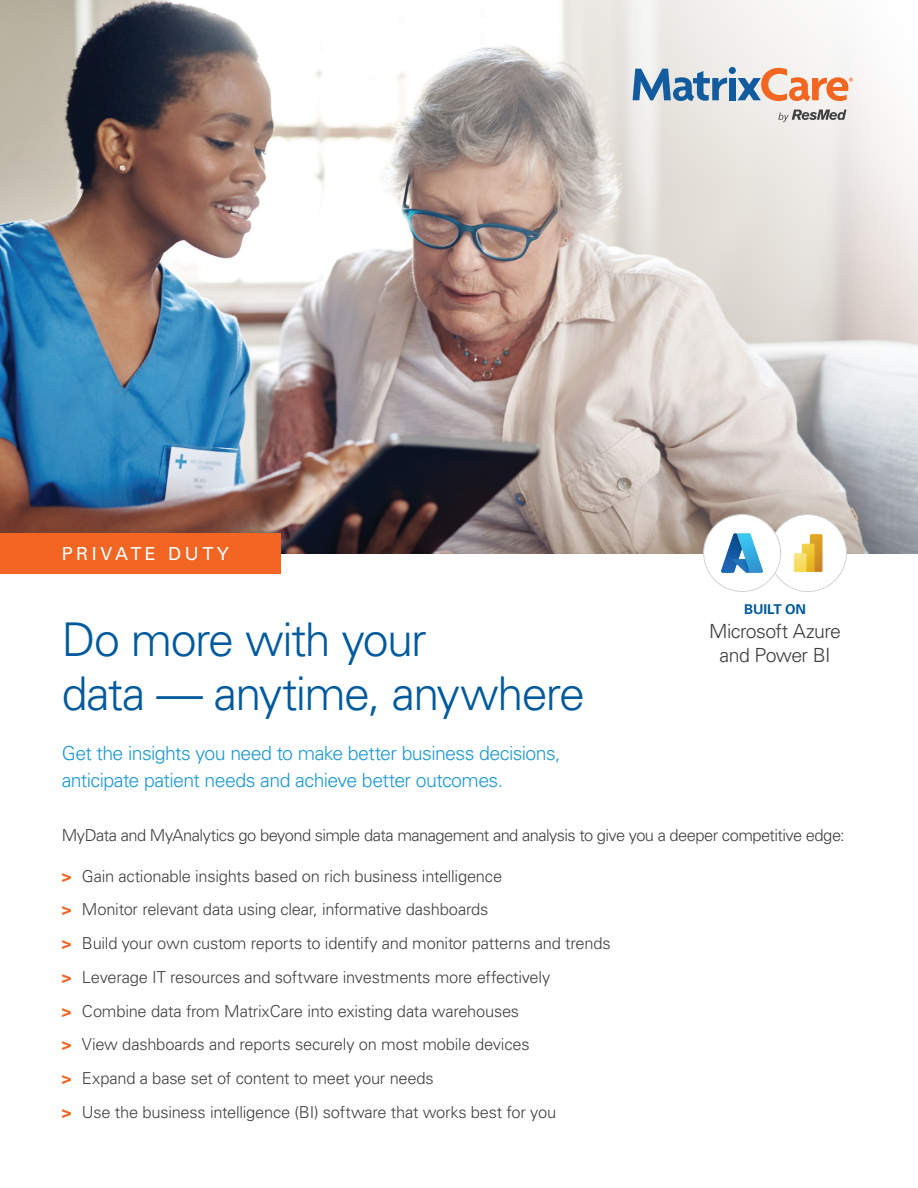
<style>
.page{position:relative;width:918px;height:1188px;background:#fff}
.page>*{position:absolute;margin:0;border:0;box-sizing:border-box;transform-origin:0 0}
.t1{font:300 46.5px/54px "Univers LT Std";letter-spacing:-.035em;color:#015a9d}
.t2{font:300 19.5px/27px "Univers LT Std";letter-spacing:-.03em;color:#1d99d6}
.t3{font:300 19.5px/24px "Univers LT Std";letter-spacing:-.03em;color:#3e3e3f;text-align:center}
.t4{font:18px "Univers LT Std";letter-spacing:.2em;color:#fff}
.t5{font:300 16.5px/33.8px "Univers LT Std";letter-spacing:-.015em;color:#424142}
.t6{font:300 16.5px "Univers LT Std";letter-spacing:-.035em;color:#424142}
.t7{font:700 13.5px "Univers LT Std";letter-spacing:-.005em;color:#015a9d}
.s1{font-weight:700;color:#f36523}
</style>
<div class="page">
<img style="left:0;top:0;width:219px;height:533px">
<div style="left:0;top:533px;width:281px;height:40px;background:#f26523"></div>
<svg style="left:219px;top:0;width:699px;height:592px"></svg>
<div style="left:729px;top:78px;width:7px;height:22px;background:#125b9e"></div>
<div style="left:729px;top:67px;width:7px;height:7px;background:#125b9e;border-radius:50%"></div>
<svg style="left:633px;top:69px;width:94px;height:32px;background:#82a4c2"></svg>
<svg style="left:738px;top:68px;width:115px;height:33px"></svg>
<svg style="left:778px;top:110px;width:69px;height:12px"></svg>
<div style="left:770px;top:515px;width:76px;height:77px;background:#fff;border-radius:50%"></div>
<img style="left:793px;top:534px;width:30px;height:38px">
<div style="left:704px;top:515px;width:77px;height:77px;background:#fff;border-radius:50%"></div>
<div style="left:703px;top:514px;width:78px;height:78px;border:1px solid #d0d5d3;border-radius:50%"></div>
<img style="left:721px;top:533px;width:42px;height:40px">
<p class="t4" style="left:62px;top:543px;width:169px">PRIVATE DUTY</p>
<p class="t7" style="left:744px;top:601px;width:63px">BUILT ON</p>
<p class="t3" style="left:709px;top:619px;width:133px">Microsoft Azure and Power BI</p>
<h1 class="t1" style="left:62px;top:613px;width:525px">Do more with your<br>data — anytime, anywhere</h1>
<p class="t2" style="left:62px;top:740px;width:501px">Get the insights you need to make better business decisions, anticipate patient needs and achieve better outcomes.</p>
<p class="t6" style="left:62px;top:825px;width:785px">MyData and MyAnalytics go beyond simple data management and analysis to give you a deeper competitive edge:</p>
<p class="t5" style="left:62px;top:859px;width:550px"><span class="s1">&gt;</span> Gain actionable insights based on rich business intelligence<br><span class="s1">&gt;</span> Monitor relevant data using clear, informative dashboards<br><span class="s1">&gt;</span> Build your own custom reports to identify and monitor patterns and trends <span class="s1">&gt;</span> Leverage IT resources and software investments more effectively<br><span class="s1">&gt;</span> Combine data from MatrixCare into existing data warehouses<br><span class="s1">&gt;</span> View dashboards and reports securely on most mobile devices<br><span class="s1">&gt;</span> Expand a base set of content to meet your needs<br><span class="s1">&gt;</span> Use the business intelligence (BI) software that works best for you</p>
</div>
